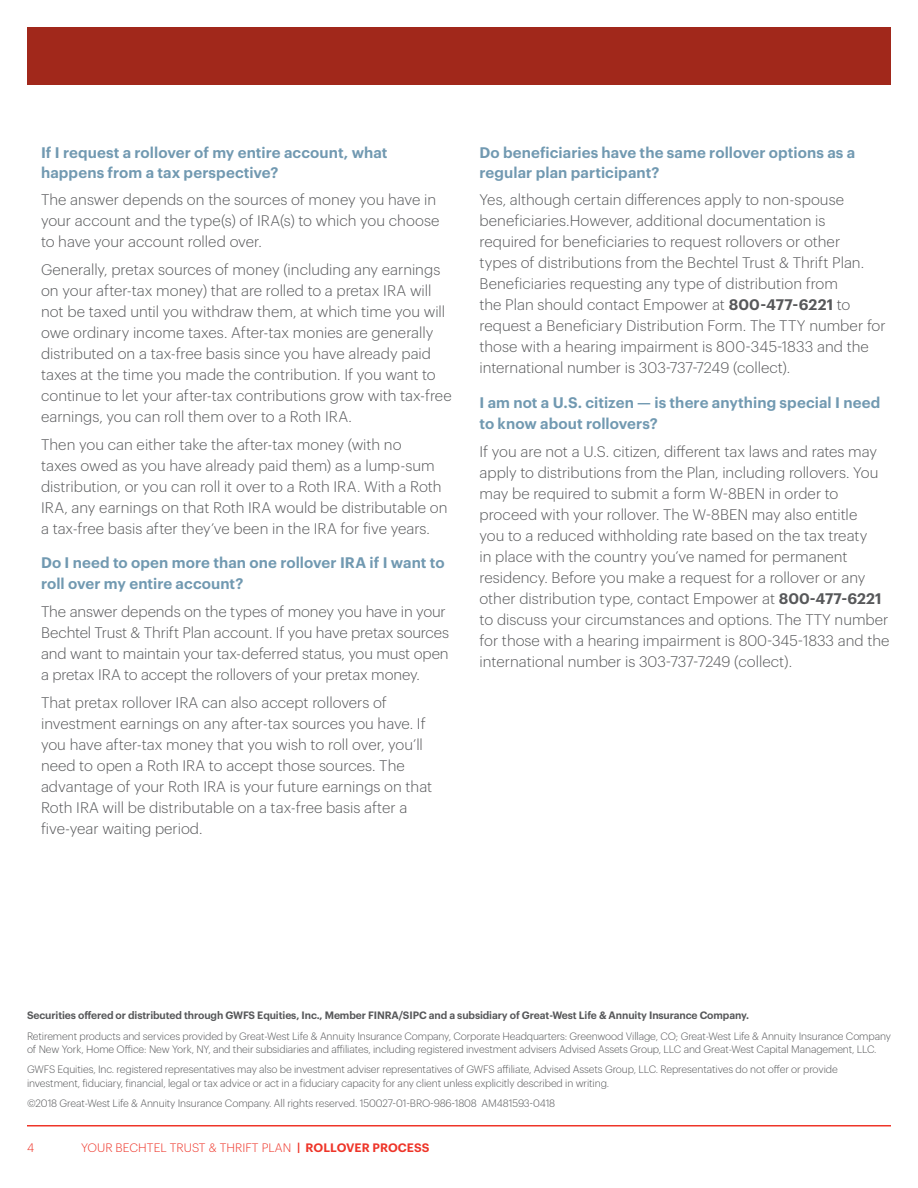
<style>
.page{position:relative;width:918px;height:1188px;background:#fff}
.page>*{position:absolute;margin:0;border:0;box-sizing:border-box;transform-origin:0 0}
.Body{font:300 15px/21px "Graphik";color:#57585a}
.Paragraph_Title{font:600 15px/19.5px "Graphik";letter-spacing:.005em;color:#7199b1}
.Body-2{font:600 15px/21px "Graphik";letter-spacing:.005em;color:#7199b1}
.t1{font:300 12px "Graphik";letter-spacing:.005em;color:#ee3529}
.Disclosures{font:300 10.5px/13.5px "Graphik";letter-spacing:-.01em;color:#57585a}
.Disclosures-2{font:600 10.5px "Graphik";letter-spacing:-.01em;color:#57585a}
.s1{font-weight:600}
</style>
<div class="page">
<hr style="left:27px;top:1125px;width:864px;height:1px;background:#ee3529">
<div style="left:27px;top:27px;width:864px;height:57px;background:#a1281b"></div>
<p class="Paragraph_Title" style="left:41px;top:142px;width:348px">If I request a rollover of my entire account, what happens from a tax perspective?</p>
<p class="Body" style="left:41px;top:188px;width:400px">The answer depends on the sources of money you have in your account and the type(s) of IRA(s) to which you choose to have your account rolled over.</p>
<p class="Body" style="left:41px;top:258px;width:412px">Generally, pretax sources of money (including any earnings on your after-tax money) that are rolled to a pretax IRA will not be taxed until you withdraw them, at which time you will owe ordinary income taxes. After-tax monies are generally distributed on a tax-free basis since you have already paid taxes at the time you made the contribution. If you want to continue to let your after-tax contributions grow with tax-free earnings, you can roll them over to a Roth IRA.</p>
<p class="Body" style="left:41px;top:433px;width:408px">Then you can either take the after-tax money (with no<br>taxes owed as you have already paid them) as a lump-sum distribution, or you can roll it over to a Roth IRA. With a Roth IRA, any earnings on that Roth IRA would be distributable on a tax-free basis after they’ve been in the IRA for five years.</p>
<p class="Body-2" style="left:41px;top:551px;width:405px">Do I need to open more than one rollover IRA if I want to roll over my entire account?</p>
<p class="Body" style="left:41px;top:600px;width:410px">The answer depends on the types of money you have in your Bechtel Trust &amp; Thrift Plan account. If you have pretax sources and want to maintain your tax-deferred status, you must open a pretax IRA to accept the rollovers of your pretax money.</p>
<p class="Body" style="left:41px;top:691px;width:393px">That pretax rollover IRA can also accept rollovers of investment earnings on any after-tax sources you have. If you have after-tax money that you wish to roll over, you’ll need to open a Roth IRA to accept those sources. The advantage of your Roth IRA is your future earnings on that Roth IRA will be distributable on a tax-free basis after a five-year waiting period.</p>
<p class="Paragraph_Title" style="left:480px;top:142px;width:377px">Do beneficiaries have the same rollover options as a regular plan participant?</p>
<p class="Body" style="left:480px;top:188px;width:408px">Yes, although certain differences apply to non-spouse beneficiaries.However, additional documentation is required for beneficiaries to request rollovers or other<br>types of distributions from the Bechtel Trust &amp; Thrift Plan.<br>Beneficiaries requesting any type of distribution from<br>the Plan should contact Empower at <span class="s1">800-477-6221</span> to request a Beneficiary Distribution Form. The TTY number for those with a hearing impairment is 800-345-1833 and the international number is 303-737-7249 (collect).</p>
<p class="Body-2" style="left:480px;top:391px;width:402px">I am not a U.S. citizen — is there anything special I need to know about rollovers?</p>
<p class="Body" style="left:480px;top:440px;width:411px">If you are not a U.S. citizen, different tax laws and rates may apply to distributions from the Plan, including rollovers. You may be required to submit a form W-8BEN in order to proceed with your rollover. The W-8BEN may also entitle<br>you to a reduced withholding rate based on the tax treaty<br>in place with the country you’ve named for permanent residency. Before you make a request for a rollover or any other distribution type, contact Empower at <span class="s1">800-477-6221 </span>to discuss your circumstances and options. The TTY number for those with a hearing impairment is 800-345-1833 and the international number is 303-737-7249 (collect).</p>
<p class="Disclosures-2" style="left:27px;top:1007px;width:724px">Securities offered or distributed through GWFS Equities, Inc., Member FINRA/SIPC and a subsidiary of Great-West Life &amp; Annuity Insurance Company.</p>
<p class="Disclosures" style="left:27px;top:1028px;width:866px">Retirement products and services provided by Great-West Life &amp; Annuity Insurance Company, Corporate Headquarters: Greenwood Village, CO; Great-West Life &amp; Annuity Insurance Company of New York, Home Office: New York, NY, and their subsidiaries and affiliates, including registered investment advisers Advised Assets Group, LLC and Great-West Capital Management, LLC.</p>
<p class="Disclosures" style="left:27px;top:1062px;width:812px">GWFS Equities, Inc. registered representatives may also be investment adviser representatives of GWFS affiliate, Advised Assets Group, LLC. Representatives do not offer or provide investment, fiduciary, financial, legal or tax advice or act in a fiduciary capacity for any client unless explicitly described in writing.</p>
<p class="Disclosures" style="left:27px;top:1096px;width:530px">©2018 Great-West Life &amp; Annuity Insurance Company. All rights reserved. 150027-01-BRO-986-1808 AM481593-0418</p>
<p class="t1" style="left:27px;top:1139px;width:9px">4</p>
<p class="t1" style="left:81px;top:1139px;width:350px">YOUR BECHTEL TRUST &amp; THRIFT PLAN <span class="s1">| ROLLOVER PROCESS</span></p>
</div>
